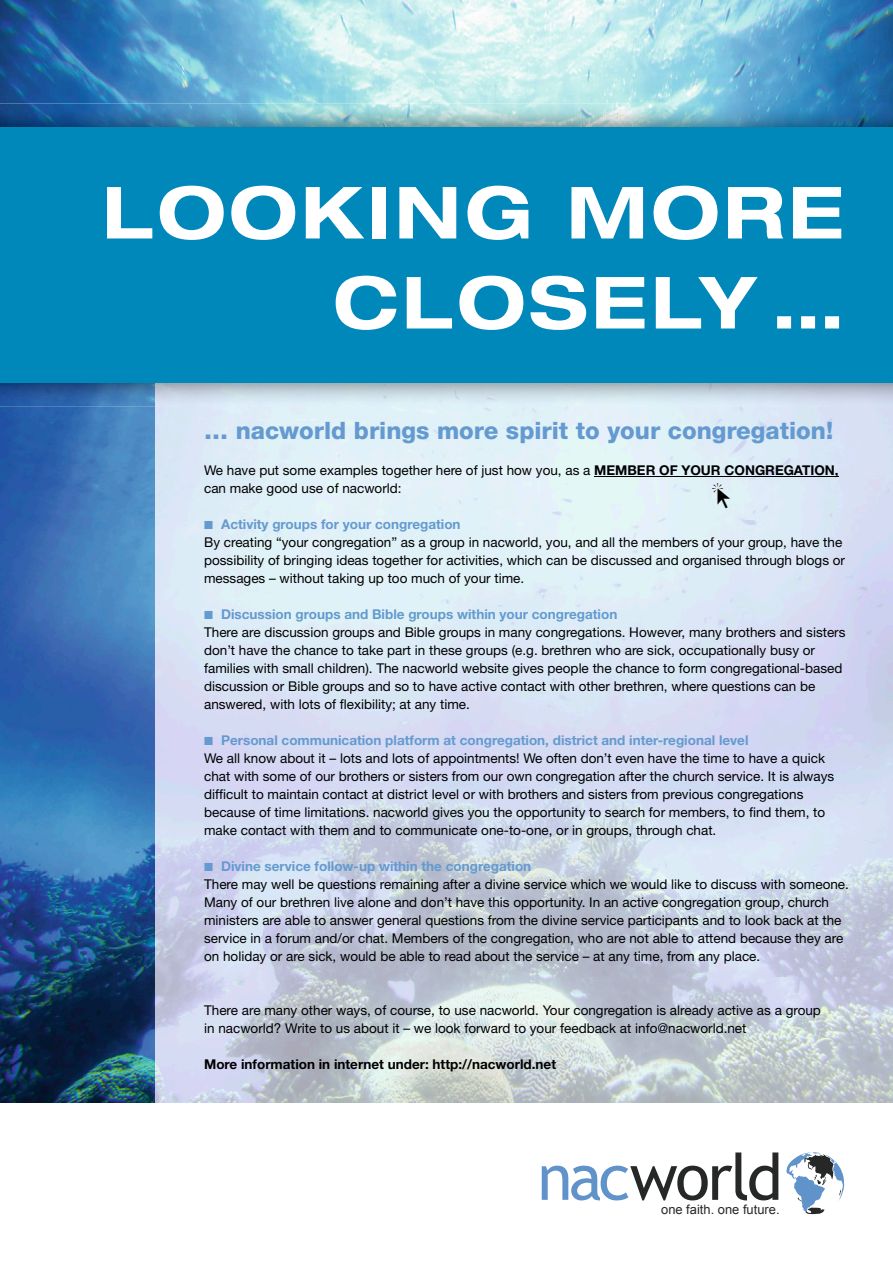
<style>
.page{position:relative;width:893px;height:1263px;background:#fff}
.page>*{position:absolute;margin:0;border:0;box-sizing:border-box;transform-origin:0 0}
.t1{font:700 expanded 72px/90px "Helvetica Neue";letter-spacing:.05em;color:#fff;text-align:right}
.t2{font:64.2px "Trebuchet MS";letter-spacing:-.035em;color:#262828}
.t3{font:30px "Quark Font";color:#000}
.t4{font:800 24px "Helvetica Neue";color:#649acf}
.t5{font:13.5px/18px "Helvetica Neue";color:#000}
.t6{font:700 13.5px "Helvetica Neue";color:#649acf}
.t7{font:700 13.5px "Helvetica Neue";color:#000}
.t8{font:12.9px "Arial";color:#262828}
.s1{font-weight:700}
.s2{color:#6193cb}
</style>
<div class="page">
<img style="left:0;top:0;width:893px;height:1103px">
<img style="left:155px;top:383px;width:738px;height:720px">
<hr style="left:594px;top:476px;width:245px;height:1px;background:#000">
<img style="left:0;top:104px;width:631px;height:303px">
<img style="left:630px;top:104px;width:263px;height:24px">
<div style="left:0;top:128px;width:893px;height:255px;background:#0088ba"></div>
<svg style="left:786px;top:1152px;width:58px;height:62px"></svg>
<svg style="left:205px;top:521px;width:8px;height:8px"></svg>
<svg style="left:205px;top:611px;width:8px;height:8px"></svg>
<svg style="left:205px;top:737px;width:8px;height:8px"></svg>
<svg style="left:205px;top:863px;width:8px;height:8px"></svg>
<h1 class="t1" style="left:102px;top:166px;width:743px">LOOKING MORE<br>CLOSELY …</h1>
<h3 class="t4" style="left:204px;top:417px;width:631px">… nacworld brings more spirit to your congregation!</h3>
<p class="t5" style="left:204px;top:461px;width:636px">We have put some examples together here of just how you, as a <span class="s1">MEMBER OF YOUR CONGREGATION, </span>can make good use of nacworld:</p>
<p class="t6" style="left:221px;top:516px;width:241px">Activity groups for your congregation</p>
<p class="t5" style="left:204px;top:533px;width:642px">By creating “your congregation” as a group in nacworld, you, and all the members of your group, have the possibility of bringing ideas together for activities, which can be discussed and organised through blogs or messages – without taking up too much of your time.</p>
<p class="t6" style="left:221px;top:606px;width:398px">Discussion groups and Bible groups within your congregation</p>
<p class="t5" style="left:204px;top:623px;width:643px">There are discussion groups and Bible groups in many congregations. However, many brothers and sisters don’t have the chance to take part in these groups (e.g. brethren who are sick, occupationally busy or families with small children). The nacworld website gives people the chance to form congregational-based discussion or Bible groups and so to have active contact with other brethren, where questions can be answered, with lots of flexibility; at any time.</p>
<p class="t6" style="left:221px;top:732px;width:529px">Personal communication platform at congregation, district and inter-regional level</p>
<p class="t5" style="left:204px;top:749px;width:632px">We all know about it – lots and lots of appointments! We often don’t even have the time to have a quick chat with some of our brothers or sisters from our own congregation after the church service. It is always difficult to maintain contact at district level or with brothers and sisters from previous congregations because of time limitations. nacworld gives you the opportunity to search for members, to find them, to make contact with them and to communicate one-to-one, or in groups, through chat.</p>
<p class="t6" style="left:221px;top:858px;width:312px">Divine service follow-up within the congregation</p>
<p class="t5" style="left:204px;top:875px;width:646px">There may well be questions remaining after a divine service which we would like to discuss with someone.<br>Many of our brethren live alone and don’t have this opportunity. In an active congregation group, church ministers are able to answer general questions from the divine service participants and to look back at the service in a forum and/or chat. Members of the congregation, who are not able to attend because they are on holiday or are sick, would be able to read about the service – at any time, from any place.</p>
<h3 class="t3" style="left:711px;top:478px;width:26px">k</h3>
<p class="t5" style="left:204px;top:1001px;width:618px">There are many other ways, of course, to use nacworld. Your congregation is already active as a group in nacworld? Write to us about it – we look forward to your feedback at info@nacworld.net</p>
<p class="t7" style="left:204px;top:1056px;width:353px">More information in internet under: http://nacworld.net</p>
<h2 class="t2" style="left:537px;top:1139px;width:247px"><span class="s2">nac</span>world</h2>
<p class="t8" style="left:661px;top:1201px;width:120px">one faith. one future.</p>
</div>
